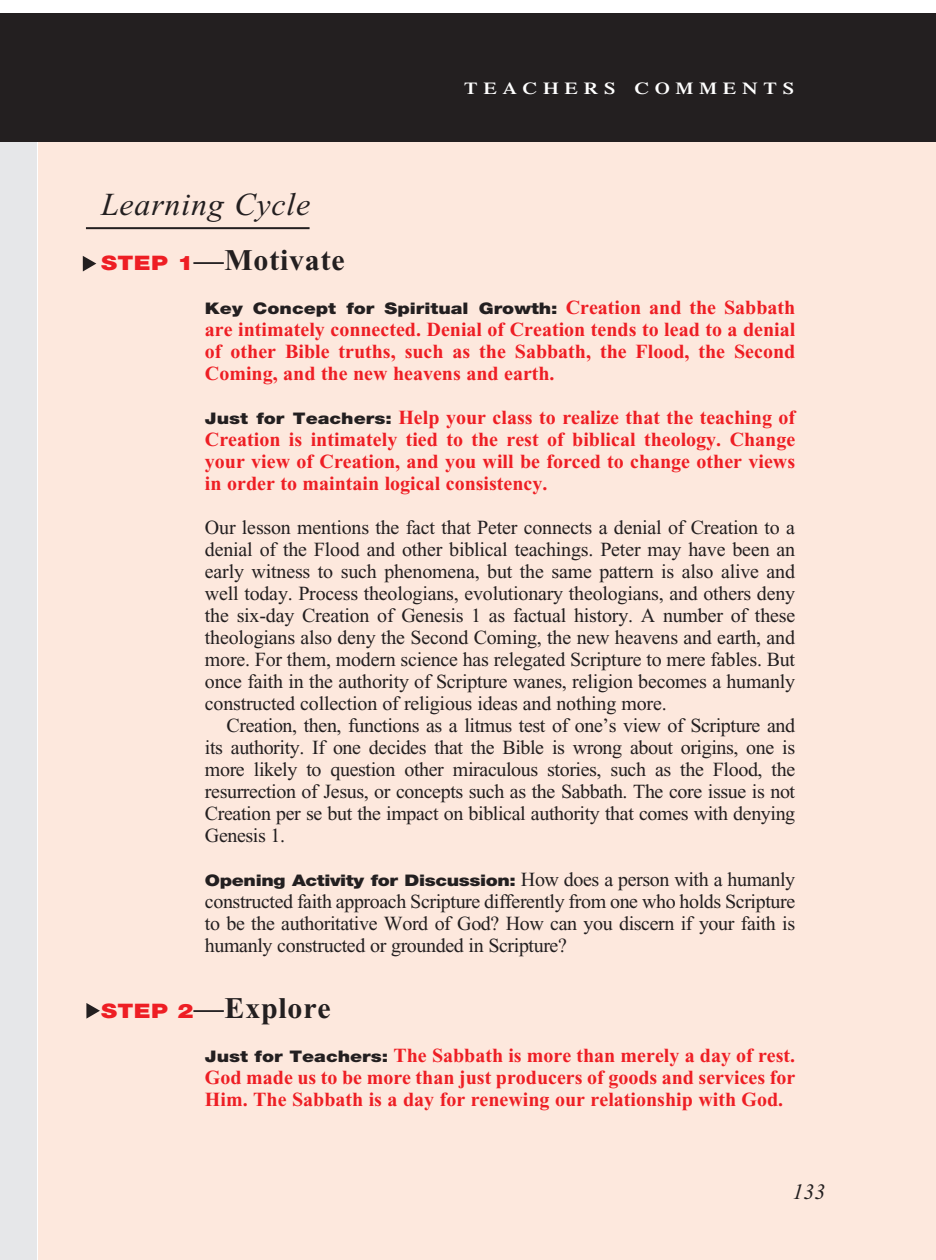
<style>
.page{position:relative;width:936px;height:1260px;background:#fff}
.page>*{position:absolute;margin:0;border:0;box-sizing:border-box;transform-origin:0 0}
.Main_Head_Teachers_C{font:italic 32px "Times New Roman";letter-spacing:.025em;color:#231f20}
.T_Aim_bodyXindent{font:700 30px "Times New Roman";letter-spacing:.025em;color:#231f20}
.t1{font:italic 22px "Times New Roman";color:#231f20}
.First_Line_Space_Tea{font:20px/22px "Times New Roman";letter-spacing:-.02em;color:#231f20;text-align:justify}
.First_Line_Space_Tea-2{font:700 20px/22px "Times New Roman";color:#ee1e24;text-align:justify}
.Objectives_Body_Text{font:700 20px/22px "Times New Roman";color:#ee1e24;text-align:justify}
.t2{font:600 16.8px "Times";letter-spacing:.285em;color:#fff;scale:1.2 1}
.First_Line_Space_Tea-3{font:900 16px "Helvetica Neue";letter-spacing:-.02em;color:#231f20;scale:1.2 1}
.Objectives_Body_Text-2{font:900 16px "Helvetica Neue";color:#231f20;scale:1.2 1}
.s1{font-family:"Helvetica Neue";font-weight:900;font-size:20px;color:#ee1e24}
.s2{font-family:"Times New Roman";font-weight:700;font-size:20px;color:#ee1e24}
.s3{font-family:"Helvetica Neue";font-weight:900;font-size:16px;color:#231f20}
.s4{font-family:"Times New Roman";font-weight:400;font-size:20px}
</style>
<div class="page">
<div style="left:38px;top:142px;width:898px;height:1118px;background:#fde8dd"></div>
<div style="left:0;top:136px;width:36px;height:1124px;background:#e6e7e9"></div>
<div style="left:0;top:13px;width:936px;height:128px;background:#231f20"></div>
<hr style="left:86px;top:227px;width:224px;height:2px;background:#231f20">
<svg style="left:83px;top:256px;width:13px;height:15px"></svg>
<svg style="left:86px;top:1003px;width:14px;height:16px"></svg>
<p class="t2" style="left:464px;top:79px;width:276px">TEACHERS COMMENTS</p>
<p class="Main_Head_Teachers_C" style="left:101px;top:188px;width:211px">Learning Cycle</p>
<p class="T_Aim_bodyXindent" style="left:101px;top:243px;width:245px"><span class="s1">STEP 1</span>—Motivate</p>
<p class="Objectives_Body_Text-2" style="left:205px;top:299px;width:493px">Key Concept for Spiritual Growth: <span class="s2">Creation and the Sabbath</span></p>
<p class="Objectives_Body_Text" style="left:205px;top:318px;width:592px">are intimately connected. Denial of Creation tends to lead to a denial of other Bible truths, such as the Sabbath, the Flood, the Second Coming, and the new heavens and earth.</p>
<p class="First_Line_Space_Tea-2" style="left:205px;top:406px;width:592px"><span class="s3">Just for Teachers:</span> Help your class to realize that the teaching of Creation is intimately tied to the rest of biblical theology. Change your view of Creation, and you will be forced to change other views in order to maintain logical consistency.</p>
<p class="First_Line_Space_Tea" style="left:205px;top:516px;width:592px">Our lesson mentions the fact that Peter connects a denial of Creation to a denial of the Flood and other biblical teachings. Peter may have been an early witness to such phenomena, but the same pattern is also alive and well today. Process theologians, evolutionary theologians, and others deny the six-day Creation of Genesis 1 as factual history. A number of these theologians also deny the Second Coming, the new heavens and earth, and more. For them, modern science has relegated Scripture to mere fables. But once faith in the authority of Scripture wanes, religion becomes a humanly constructed collection of religious ideas and nothing more.</p>
<p class="First_Line_Space_Tea" style="left:205px;top:714px;width:592px;text-indent:22px">Creation, then, functions as a litmus test of one’s view of Scripture and its authority. If one decides that the Bible is wrong about origins, one is more likely to question other miraculous stories, such as the Flood, the resurrection of Jesus, or concepts such as the Sabbath. The core issue is not Creation per se but the impact on biblical authority that comes with denying Genesis 1.</p>
<p class="First_Line_Space_Tea-3" style="left:205px;top:871px;width:493px">Opening Activity for Discussion: <span class="s4">How does a person with a humanly</span></p>
<p class="First_Line_Space_Tea" style="left:205px;top:890px;width:592px">constructed faith approach Scripture differently from one who holds Scripture to be the authoritative Word of God? How can you discern if your faith is humanly constructed or grounded in Scripture?</p>
<p class="T_Aim_bodyXindent" style="left:101px;top:991px;width:231px"><span class="s1">STEP 2</span>—Explore</p>
<p class="First_Line_Space_Tea-2" style="left:205px;top:1044px;width:592px"><span class="s3">Just for Teachers:</span> The Sabbath is more than merely a day of rest.<br>God made us to be more than just producers of goods and services for Him. The Sabbath is a day for renewing our relationship with God.</p>
<p class="t1" style="left:792px;top:1180px;width:34px">133</p>
</div>
